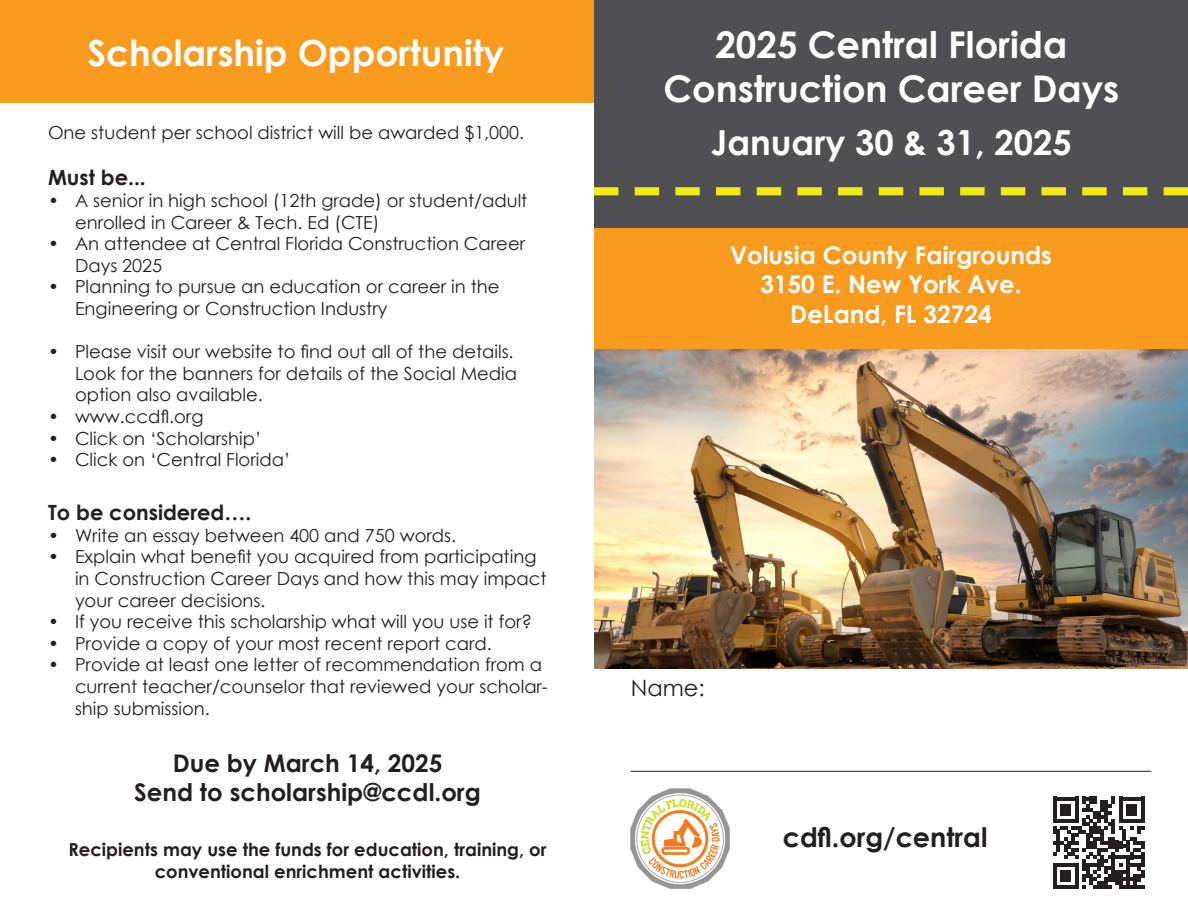
<style>
.page{position:relative;width:1188px;height:918px;background:#fff}
.page>*{position:absolute;margin:0;border:0;box-sizing:border-box;transform-origin:0 0}
.t1{font:700 36.75px/44.1px "Century Gothic";color:#fff;text-align:center}
.t2{font:700 36px "Century Gothic";color:#fff}
.t3{font:700 34.5px "Century Gothic";color:#fff}
.t4{font:700 27px "Century Gothic";color:#231f20}
.t5{font:700 24.45px/29.2px "Century Gothic";color:#fff;text-align:center}
.t6{font:700 24.45px "Century Gothic";color:#231f20}
.t7{font:22.5px "Century Gothic";color:#231f20}
.t8{font:700 21px "Century Gothic";color:#231f20}
.t9{font:18px/21.6px "Century Gothic";color:#231f20}
.t10{font:700 18px "Century Gothic";color:#231f20}
</style>
<div class="page">
<div style="left:594px;top:0;width:594px;height:350px;background:#505052"></div>
<div style="left:594px;top:229px;width:594px;height:121px;background:#f89b1f"></div>
<hr style="left:631px;top:771px;width:520px;height:1px;background:#231f20">
<svg style="left:594px;top:187px;width:594px;height:8px"></svg>
<svg style="left:1053px;top:797px;width:92px;height:92px"></svg>
<img style="left:594px;top:350px;width:594px;height:319px">
<div style="left:0;top:0;width:594px;height:102px;background:#f89b1f"></div>
<img style="left:630px;top:788px;width:100px;height:101px">
<p class="t2" style="left:87px;top:26px;width:418px">Scholarship Opportunity</p>
<p class="t9" style="left:48px;top:121px;width:478px">One student per school district will be awarded $1,000.</p>
<p class="t8" style="left:48px;top:162px;width:99px">Must be...</p>
<p class="t9" style="left:75px;top:189px;width:454px;text-indent:-27px">• A senior in high school (12th grade) or student/adult enrolled in Career &amp; Tech. Ed (CTE)</p>
<p class="t9" style="left:75px;top:233px;width:452px;text-indent:-27px">• An attendee at Central Florida Construction Career<br>Days 2025</p>
<p class="t9" style="left:75px;top:276px;width:426px;text-indent:-27px">• Planning to pursue an education or career in the<br>Engineering or Construction Industry</p>
<p class="t9" style="left:75px;top:341px;width:444px;text-indent:-27px">• Please visit our website to find out all of the details.<br>Look for the banners for details of the Social Media option also available.</p>
<p class="t9" style="left:48px;top:405px;width:157px">• www.ccdfl.org</p>
<p class="t9" style="left:48px;top:427px;width:215px">• Click on ‘Scholarship’</p>
<p class="t9" style="left:48px;top:449px;width:244px">• Click on ‘Central Florida’</p>
<p class="t8" style="left:48px;top:497px;width:205px">To be considered….</p>
<p class="t9" style="left:48px;top:524px;width:410px">• Write an essay between 400 and 750 words.</p>
<p class="t9" style="left:75px;top:546px;width:473px;text-indent:-27px">• Explain what benefit you acquired from participating in Construction Career Days and how this may impact your career decisions.</p>
<p class="t9" style="left:48px;top:611px;width:486px">• If you receive this scholarship what will you use it for?</p>
<p class="t9" style="left:48px;top:632px;width:445px">• Provide a copy of your most recent report card.</p>
<p class="t9" style="left:75px;top:654px;width:474px;text-indent:-27px">• Provide at least one letter of recommendation from a current teacher/counselor that reviewed your scholar&shy;ship submission.</p>
<p class="t6" style="left:173px;top:744px;width:271px">Due by March 14, 2025</p>
<p class="t6" style="left:134px;top:773px;width:348px">Send to scholarship@ccdl.org</p>
<p class="t10" style="left:68px;top:836px;width:480px">Recipients may use the funds for education, training, or</p>
<p class="t10" style="left:155px;top:858px;width:307px">conventional enrichment activities.</p>
<p class="t1" style="left:664px;top:21px;width:457px">2025 Central Florida<br>Construction Career Days</p>
<p class="t3" style="left:711px;top:117px;width:362px">January 30 &amp; 31, 2025</p>
<p class="t5" style="left:730px;top:240px;width:323px">Volusia County Fairgrounds<br>3150 E. New York Ave.<br>DeLand, FL 32724</p>
<p class="t7" style="left:631px;top:672px;width:75px">Name:</p>
<p class="t4" style="left:783px;top:817px;width:206px">cdfl.org/central</p>
</div>
